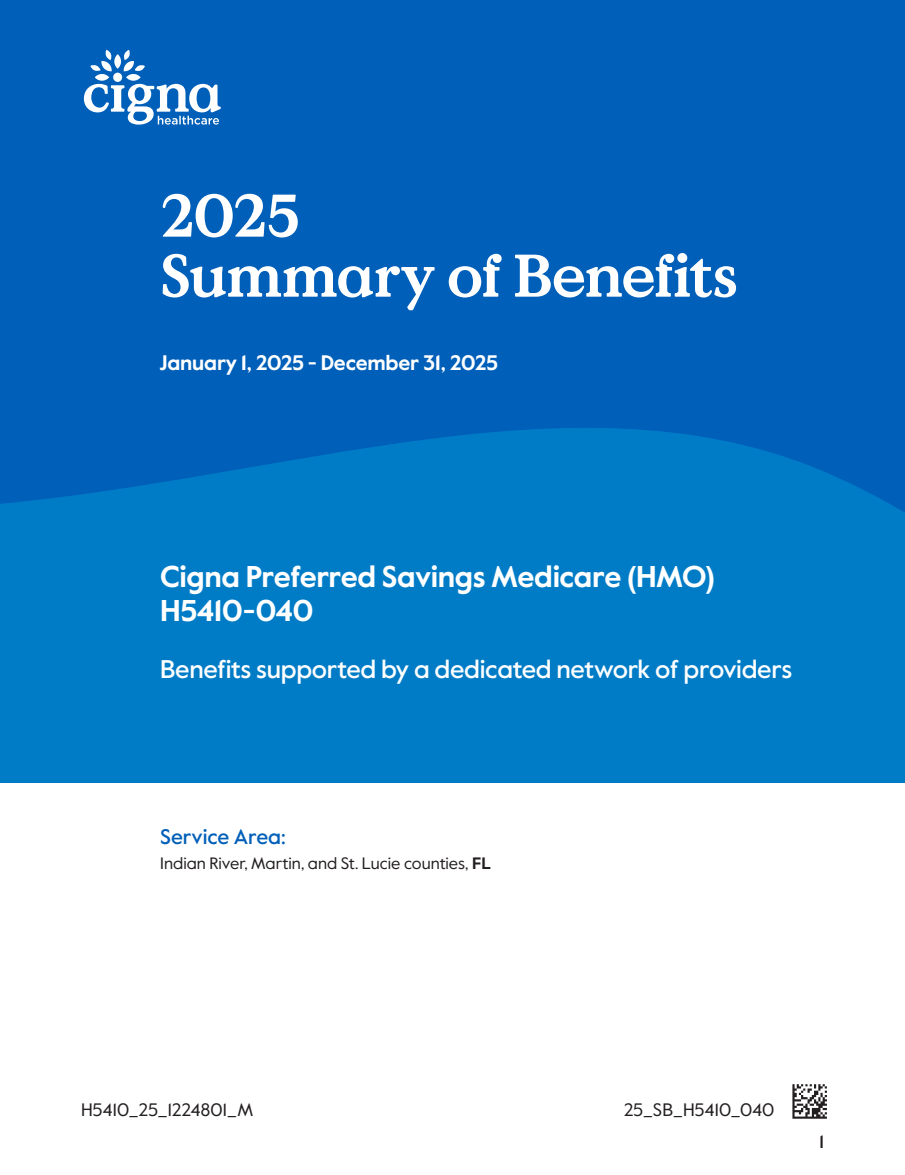
<style>
.page{position:relative;width:905px;height:1175px;background:#fff}
.page>*{position:absolute;margin:0;border:0;box-sizing:border-box;transform-origin:0 0}
.t1{font:700 60px "Value Serif Pro";letter-spacing:-.03em;color:#fff}
.subtitle_toc{font:700 30px/34.5px "Value Sans Pro";letter-spacing:-.015em;color:#fff}
.blurb{font:500 25.5px "Value Sans Pro";letter-spacing:-.015em;color:#fff}
.dates{font:700 21px "Value Sans Pro";letter-spacing:-.01em;color:#fff}
.service_area_heading{font:500 21px "Value Sans Pro";letter-spacing:-.005em;color:#005fb9}
.mat_ID{font:18px "Value Sans Pro";letter-spacing:-.005em;color:#231f20}
.print_code{font:18px "Value Sans Pro";letter-spacing:.005em;color:#231f20}
.t2{font:500 18px "Value Sans Pro";color:#231f20}
.para_service_area{font:16.5px "Value Sans Pro";color:#231f20}
.s1{font-weight:700}
</style>
<div class="page">
<hr style="left:792px;top:1084px;width:2px;height:34px;background:#231f20">
<svg style="left:794px;top:1084px;width:32px;height:34px"></svg>
<div style="left:0;top:338px;width:904px;height:445px;background:#007cc7"></div>
<svg style="left:0;top:0;width:904px;height:512px;background:#0062ba"></svg>
<svg style="left:84px;top:50px;width:137px;height:75px"></svg>
<p class="t1" style="left:160px;top:179px;width:142px">2025</p>
<p class="t1" style="left:160px;top:239px;width:579px">Summary of Benefits</p>
<p class="dates" style="left:159px;top:350px;width:340px">January 1, 2025 - December 31, 2025</p>
<p class="subtitle_toc" style="left:160px;top:560px;width:556px">Cigna Preferred Savings Medicare (HMO)<br>H5410-040</p>
<p class="blurb" style="left:160px;top:654px;width:633px">Benefits supported by a dedicated network of providers</p>
<p class="service_area_heading" style="left:160px;top:823px;width:127px">Service Area:</p>
<p class="para_service_area" style="left:160px;top:853px;width:332px">Indian River, Martin, and St. Lucie counties, <span class="s1">FL</span></p>
<p class="mat_ID" style="left:81px;top:1098px;width:174px">H5410_25_1224801_M</p>
<p class="print_code" style="left:623px;top:1098px;width:152px">25_SB_H5410_040</p>
<p class="t2" style="left:819px;top:1130px;width:6px">1</p>
</div>
